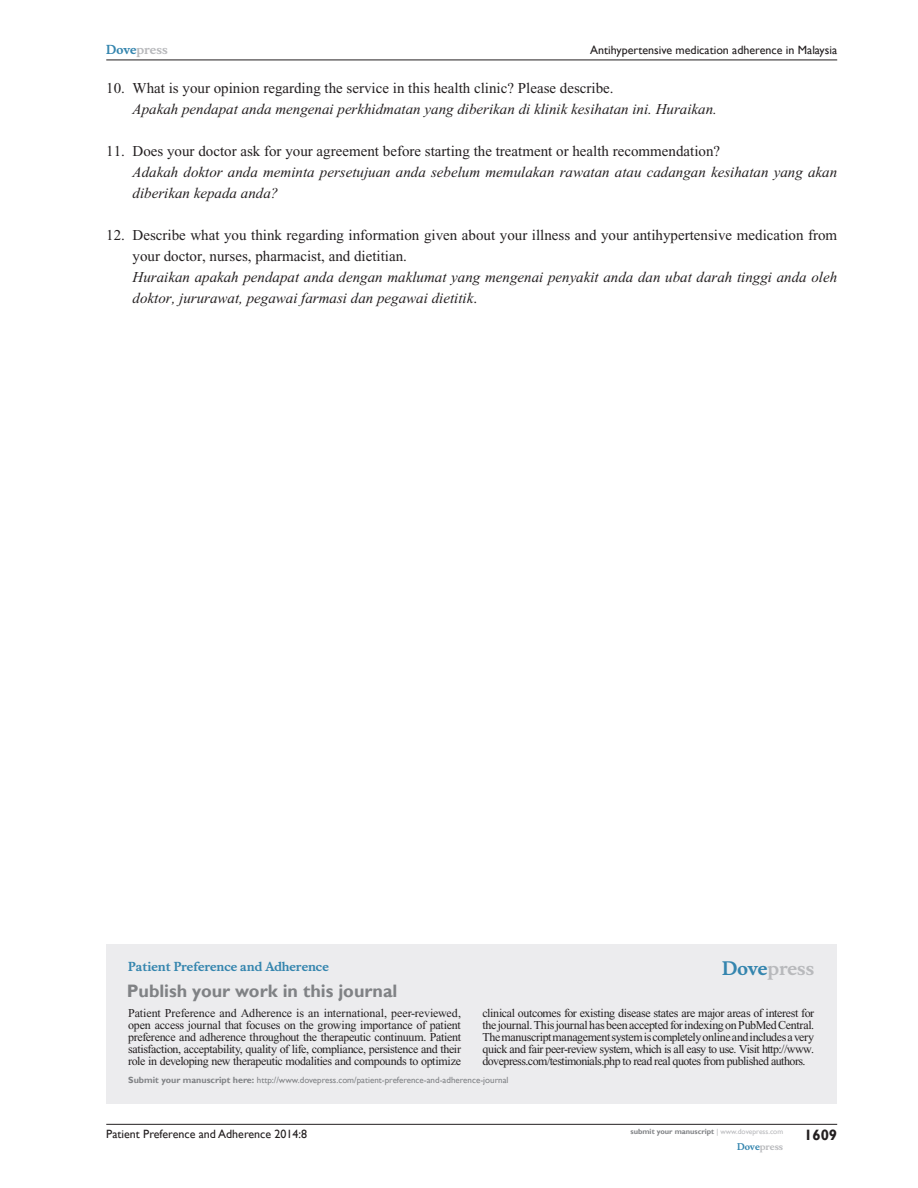
<style>
.page{position:relative;width:918px;height:1188px;background:#fff}
.page>*{position:absolute;margin:0;border:0;box-sizing:border-box;transform-origin:0 0}
.PromBx-H1{font:700 18px "Gill Sans";color:#808285}
.PromBx-Brand{font:700 18px "Musee";color:#b8b9bc}
.Tx{font:italic 15px/21px "Times New Roman";color:#231f20}
.Tx-2{font:15px/21px "Times New Roman";color:#231f20}
.t1{font:700 15px "Gill Sans";color:#231f20}
.PromBx-Tx{font:12px/12px "Times New Roman";letter-spacing:-.045em;color:#231f20;text-align:justify}
.t2{font:12px "Gill Sans";color:#231f20}
.PromBx-JrnlName{font:700 12px "Musee";color:#3485ae}
.t3{font:700 12px "Musee";color:#b8b9bc}
.PromBx-SubmitMssWebA{font:9px "Gill Sans";color:#808285}
.t4{font:700 9px "Musee";color:#b8b9bc}
.t5{font:700 7.5px "Gill Sans";color:#808285}
.s1{color:#3485ae}
.s2{font-style:normal}
.s3{font-weight:700}
.s4{font-weight:400;color:#b8b9bc}
</style>
<div class="page">
<div style="left:106px;top:944px;width:731px;height:159px;background:#ececee"></div>
<hr style="left:106px;top:1124px;width:731px;height:1px;background:#231f20">
<hr style="left:106px;top:60px;width:731px;height:1px;background:#231f20">
<p class="t3" style="left:106px;top:43px;width:63px"><span class="s1">Dove</span>press</p>
<p class="t2" style="left:590px;top:43px;width:248px">Antihypertensive medication adherence in Malaysia</p>
<p class="Tx-2" style="left:106px;top:77px;width:509px">10. What is your opinion regarding the service in this health clinic? Please describe.</p>
<p class="Tx" style="left:133px;top:98px;width:586px">Apakah pendapat anda mengenai perkhidmatan yang diberikan di klinik kesihatan ini. Huraikan.</p>
<p class="Tx-2" style="left:106px;top:140px;width:616px">11. Does your doctor ask for your agreement before starting the treatment or health recommendation?</p>
<p class="Tx" style="left:133px;top:161px;width:706px">Adakah doktor anda meminta persetujuan anda sebelum memulakan rawatan atau cadangan kesihatan yang akan diberikan kepada anda?</p>
<p class="Tx-2" style="left:133px;top:224px;width:706px;text-indent:-26px">12. Describe what you think regarding information given about your illness and your antihypertensive medication from your doctor, nurses, pharmacist, and dietitian.</p>
<p class="Tx" style="left:133px;top:266px;width:706px">Huraikan apakah pendapat anda dengan maklumat yang mengenai penyakit anda dan ubat darah tinggi anda oleh doktor, jururawat, pegawai farmasi dan pegawai dietitik<span class="s2">.</span></p>
<p class="PromBx-JrnlName" style="left:128px;top:959px;width:202px">Patient Preference and Adherence</p>
<p class="PromBx-H1" style="left:127px;top:980px;width:272px">Publish your work in this journal</p>
<p class="PromBx-Brand" style="left:722px;top:958px;width:94px"><span class="s1">Dove</span>press</p>
<p class="PromBx-Tx" style="left:128px;top:1007px;width:334px">Patient Preference and Adherence is an international, peer-reviewed, open access journal that focuses on the growing importance of patient preference and adherence throughout the therapeutic continuum. Patient satisfaction, acceptability, quality of life, compliance, persistence and their role in developing new therapeutic modalities and compounds to optimize</p>
<p class="PromBx-Tx" style="left:482px;top:1007px;width:333px">clinical outcomes for existing disease states are major areas of interest for the journal. This journal has been accepted for indexing on PubMed Central.<br>The manuscript management system is completely online and includes a very quick and fair peer-review system, which is all easy to use. Visit http://www. dovepress.com/testimonials.php to read real quotes from published authors.</p>
<p class="PromBx-SubmitMssWebA" style="left:128px;top:1075px;width:382px"><span class="s3">Submit your manuscript here:</span> http://www.dovepress.com/patient-preference-and-adherence-journal</p>
<p class="t2" style="left:106px;top:1127px;width:203px">Patient Preference and Adherence 2014:8</p>
<p class="t5" style="left:631px;top:1127px;width:154px">submit your manuscript <span class="s4">| www.dovepress.com</span></p>
<p class="t4" style="left:737px;top:1141px;width:48px"><span class="s1">Dove</span>press</p>
<p class="t1" style="left:804px;top:1126px;width:35px">1609</p>
</div>
